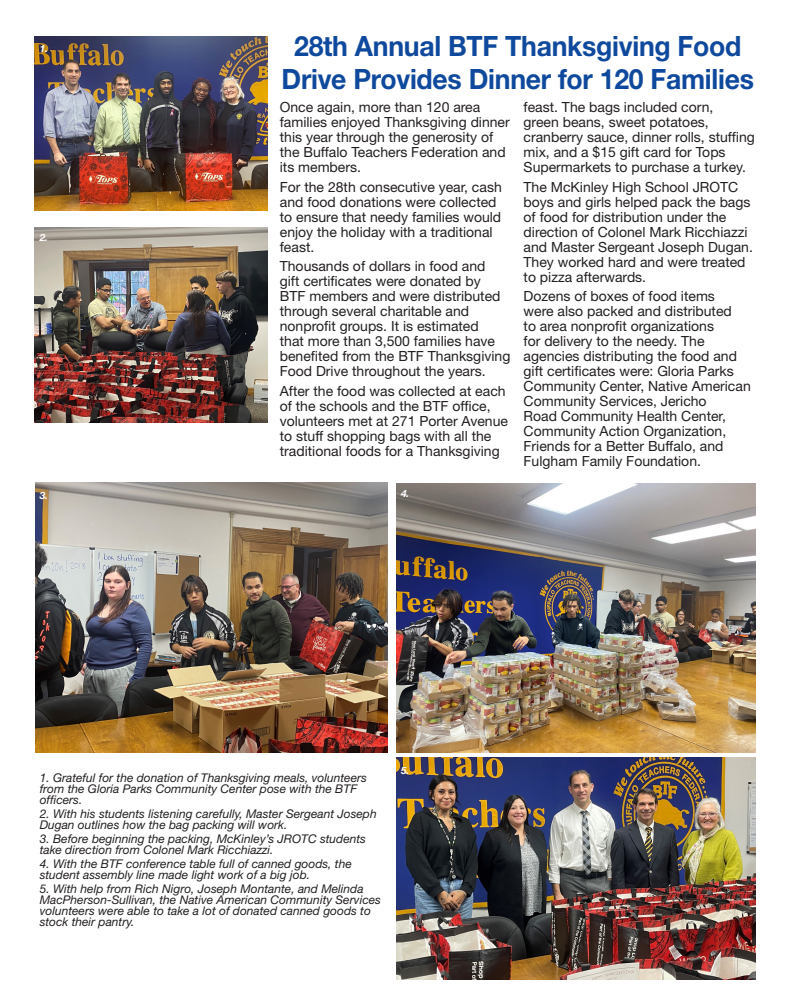
<style>
.page{position:relative;width:792px;height:1008px;background:#fff}
.page>*{position:absolute;margin:0;border:0;box-sizing:border-box;transform-origin:0 0}
._28_Header{font:700 28px/33px "Helvetica Neue LT Std";letter-spacing:-.01em;color:#0f499d;text-align:center;scale:.95 1}
._12_14_BodyCopy{font:14px/15px "Helvetica Neue LT Std";color:#231f20}
.FL_LettersEditorBody{font:italic 12px/11px "Helvetica Neue LT Std";color:#231f20}
.FL_LettersEditorBody-2{font:italic 700 10px "Helvetica Neue LT Std";color:#fff}
</style>
<div class="page">
<img style="left:396px;top:757px;width:359px;height:223px">
<img style="left:396px;top:483px;width:359px;height:270px">
<img style="left:35px;top:483px;width:352px;height:270px">
<img style="left:35px;top:36px;width:232px;height:174px">
<img style="left:35px;top:228px;width:232px;height:195px">
<p class="FL_LettersEditorBody-2" style="left:40px;top:42px;width:10px">1.</p>
<p class="FL_LettersEditorBody-2" style="left:40px;top:231px;width:10px">2.</p>
<p class="_28_Header" style="left:282px;top:29px;width:499px">28th Annual BTF Thanksgiving Food<br>Drive Provides Dinner for 120 Families</p>
<p class="_12_14_BodyCopy" style="left:280px;top:100px;width:232px">Once again, more than 120 area families enjoyed Thanksgiving dinner this year through the generosity of the Buffalo Teachers Federation and its members.</p>
<p class="_12_14_BodyCopy" style="left:280px;top:179px;width:223px">For the 28th consecutive year, cash and food donations were collected to ensure that needy families would enjoy the holiday with a traditional feast.</p>
<p class="_12_14_BodyCopy" style="left:280px;top:259px;width:232px">Thousands of dollars in food and<br>gift certificates were donated by<br>BTF members and were distributed through several charitable and nonprofit groups. It is estimated<br>that more than 3,500 families have benefited from the BTF Thanksgiving Food Drive throughout the years.</p>
<p class="_12_14_BodyCopy" style="left:280px;top:383px;width:230px">After the food was collected at each of the schools and the BTF office, volunteers met at 271 Porter Avenue to stuff shopping bags with all the traditional foods for a Thanksgiving</p>
<p class="_12_14_BodyCopy" style="left:524px;top:100px;width:233px">feast. The bags included corn,<br>green beans, sweet potatoes, cranberry sauce, dinner rolls, stuffing mix, and a $15 gift card for Tops Supermarkets to purchase a turkey.</p>
<p class="_12_14_BodyCopy" style="left:524px;top:179px;width:231px">The McKinley High School JROTC boys and girls helped pack the bags of food for distribution under the direction of Colonel Mark Ricchiazzi and Master Sergeant Joseph Dugan.<br>They worked hard and were treated to pizza afterwards.</p>
<p class="_12_14_BodyCopy" style="left:524px;top:289px;width:229px">Dozens of boxes of food items<br>were also packed and distributed<br>to area nonprofit organizations<br>for delivery to the needy. The agencies distributing the food and gift certificates were: Gloria Parks<br>Community Center, Native American<br>Community Services, Jericho<br>Road Community Health Center,<br>Community Action Organization,<br>Friends for a Better Buffalo, and<br>Fulgham Family Foundation.</p>
<p class="FL_LettersEditorBody-2" style="left:40px;top:489px;width:10px">3.</p>
<p class="FL_LettersEditorBody-2" style="left:401px;top:487px;width:10px">4.</p>
<p class="FL_LettersEditorBody" style="left:40px;top:772px;width:329px">1. Grateful for the donation of Thanksgiving meals, volunteers from the Gloria Parks Community Center pose with the BTF officers.</p>
<p class="FL_LettersEditorBody" style="left:40px;top:808px;width:339px">2. With his students listening carefully, Master Sergeant Joseph<br>Dugan outlines how the bag packing will work.</p>
<p class="FL_LettersEditorBody" style="left:40px;top:833px;width:328px">3. Before beginning the packing, McKinley’s JROTC students take direction from Colonel Mark Ricchiazzi.</p>
<p class="FL_LettersEditorBody" style="left:40px;top:858px;width:314px">4. With the BTF conference table full of canned goods, the student assembly line made light work of a big job.</p>
<p class="FL_LettersEditorBody" style="left:40px;top:883px;width:343px">5. With help from Rich Nigro, Joseph Montante, and Melinda MacPherson-Sullivan, the Native American Community Services volunteers were able to take a lot of donated canned goods to stock their pantry.</p>
<p class="FL_LettersEditorBody-2" style="left:401px;top:764px;width:10px">5.</p>
</div>
